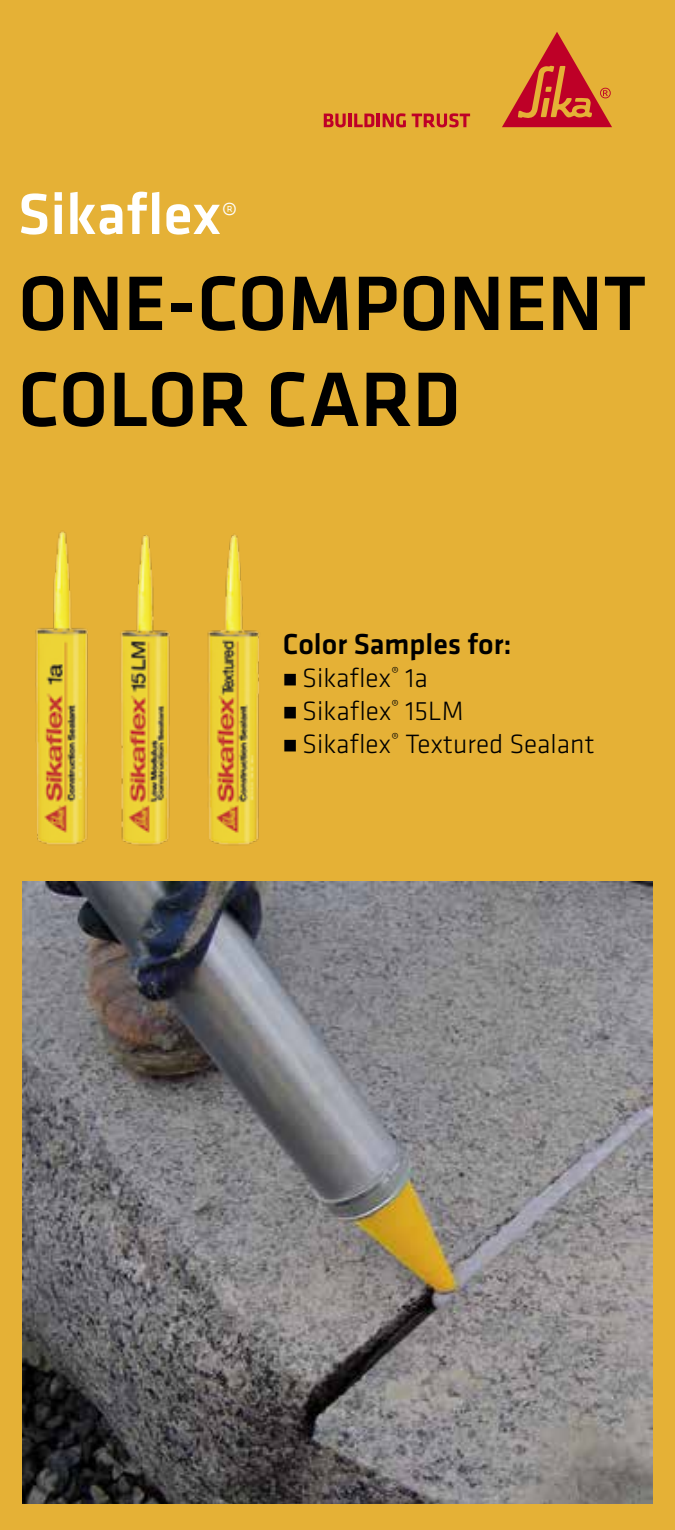
<style>
.page{position:relative;width:675px;height:1530px;background:#e5b136}
.page>*{position:absolute;margin:0;border:0;box-sizing:border-box;transform-origin:0 0}
.t1{font:500 80px/96px "Klavika";color:#000}
.t2{font:500 60px "Klavika";color:#fff}
.t3{font:500 30px "Klavika";color:#000}
.t4{font:300 27.5px "Klavika";color:#000}
.s1{font-weight:300;font-size:35px}
</style>
<div class="page">
<svg style="left:324px;top:113px;width:82px;height:14px"></svg>
<svg style="left:412px;top:113px;width:58px;height:14px"></svg>
<svg style="left:502px;top:32px;width:110px;height:95px"></svg>
<img style="left:120px;top:534px;width:139px;height:312px">
<img style="left:35px;top:531px;width:53px;height:314px">
<img style="left:22px;top:881px;width:630px;height:623px">
<h2 class="t2" style="left:18px;top:174px;width:222px">Sikaflex<span class="s1">®</span></h2>
<h1 class="t1" style="left:18px;top:253px;width:630px">ONE-COMPONENT<br>COLOR CARD</h1>
<p class="t3" style="left:283px;top:623px;width:230px">Color Samples for:</p>
<p class="t4" style="left:283px;top:661px;width:146px">■ Sikaflex<sup>®</sup> 1a</p>
<p class="t4" style="left:283px;top:694px;width:182px">■ Sikaflex<sup>®</sup> 15LM</p>
<p class="t4" style="left:283px;top:727px;width:313px">■ Sikaflex<sup>®</sup> Textured Sealant</p>
</div>
